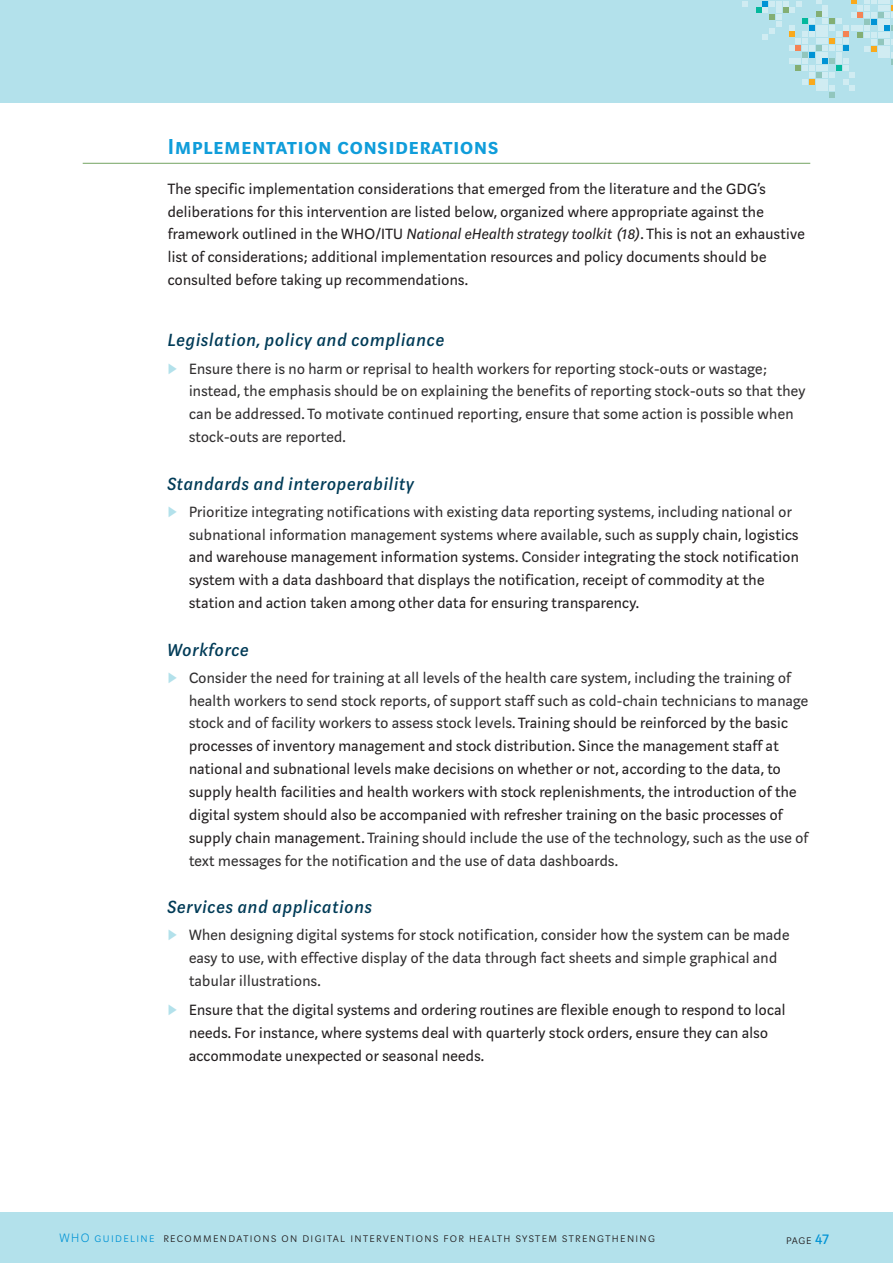
<style>
.page{position:relative;width:893px;height:1263px;background:#fff}
.page>*{position:absolute;margin:0;border:0;box-sizing:border-box;transform-origin:0 0}
.B_Head_--_supply{font:24px "Marat Sans Demibold Small Caps";letter-spacing:.04em;color:#109dda}
.C_Head{font:italic 500 19.5px "Marat Sans";letter-spacing:.05em;color:#003b57}
.BODY_Text_Main_Part{font:16.5px/22.8px "Marat Sans";letter-spacing:.02em;color:#231f20}
.t1{font:16.5px/22.8px "Marat Sans";letter-spacing:.02em;color:#312f30}
.t2{font:13.5px "Marat Sans Extralight Small Caps";letter-spacing:.1em;color:#231f20}
.s1{font-style:italic}
.s2{color:#312f30}
.s3{color:#0093d5}
.s4{font-family:"Marat Sans";font-size:16.5px;color:#0093d5}
</style>
<div class="page">
<div style="left:0;top:1212px;width:893px;height:51px;background:#b3e1eb"></div>
<div style="left:0;top:0;width:893px;height:102px;background:#b3e1eb"></div>
<svg style="left:742px;top:1px;width:6px;height:6px"></svg>
<svg style="left:756px;top:0;width:137px;height:98px"></svg>
<hr style="left:83px;top:163px;width:727px;height:1px;background:#83ae73">
<p class="B_Head_--_supply" style="left:168px;top:134px;width:332px">Implementation considerations</p>
<p class="BODY_Text_Main_Part" style="left:168px;top:177px;width:639px">The specific implementation considerations that emerged from the literature and the GDG’s deliberations for this intervention are listed below, organized where appropriate against the framework outlined in the WHO/ITU <span class="s1">National eHealth strategy toolkit (18)</span>. This is not an exhaustive list of considerations; additional implementation resources and policy documents should be consulted before taking up recommendations.</p>
<p class="C_Head" style="left:168px;top:330px;width:278px">Legislation, policy and compliance</p>
<p class="t1" style="left:189px;top:357px;width:618px">Ensure there is no harm or reprisal to health workers for reporting stock-outs or wastage; instead, the emphasis should be on explaining the benefits of reporting stock-outs so that they can be addressed. To motivate continued reporting, ensure that some action is possible when stock-outs are reported.</p>
<p class="C_Head" style="left:168px;top:473px;width:248px">Standards and interoperability</p>
<p class="BODY_Text_Main_Part" style="left:189px;top:500px;width:611px"><span class="s2">Prioritize integrating notifications with existing data reporting systems, including national or subnational information management systems where available, such as</span> supply chain, logistics and warehouse management information systems<span class="s2">. Consider</span> integrating the stock notification system with a data dashboard that displays the notification, receipt of commodity at the station and action taken among other data for ensuring transparency.</p>
<p class="C_Head" style="left:168px;top:639px;width:82px">Workforce</p>
<p class="BODY_Text_Main_Part" style="left:189px;top:666px;width:621px"><span class="s2">Consider the need for training at all levels of the health care system, including the training of health workers to send stock reports, of support staff such as cold-chain technicians to manage stock and of facility workers to assess stock levels.</span> Training should be reinforced by the basic processes of inventory management and stock distribution. Since the management staff at national and subnational levels make decisions on whether or not, according to the data, to supply health facilities and health workers with stock replenishments, the introduction of the digital system should also be accompanied with refresher training on the basic processes of supply chain management. <span class="s2">Training should include the use of the technology, such as the use of text messages for the notification and the use of data dashboards.</span></p>
<p class="C_Head" style="left:168px;top:897px;width:206px">Services and applications</p>
<p class="t1" style="left:189px;top:924px;width:602px">When designing digital systems for stock notification, consider how the system can be made easy to use, with effective display of the data through fact sheets and simple graphical and tabular illustrations.</p>
<p class="BODY_Text_Main_Part" style="left:189px;top:999px;width:598px">Ensure that the digital systems and ordering routines are flexible enough to respond to local needs. For instance, where systems deal with quarterly stock orders, ensure they can also accommodate unexpected or seasonal needs.</p>
<p class="t2" style="left:60px;top:1231px;width:597px"><span class="s3">WHO guideline</span> recommendations on digital interventions for health system strengthening</p>
<p class="t2" style="left:786px;top:1232px;width:44px">page <span class="s4">47</span></p>
</div>
